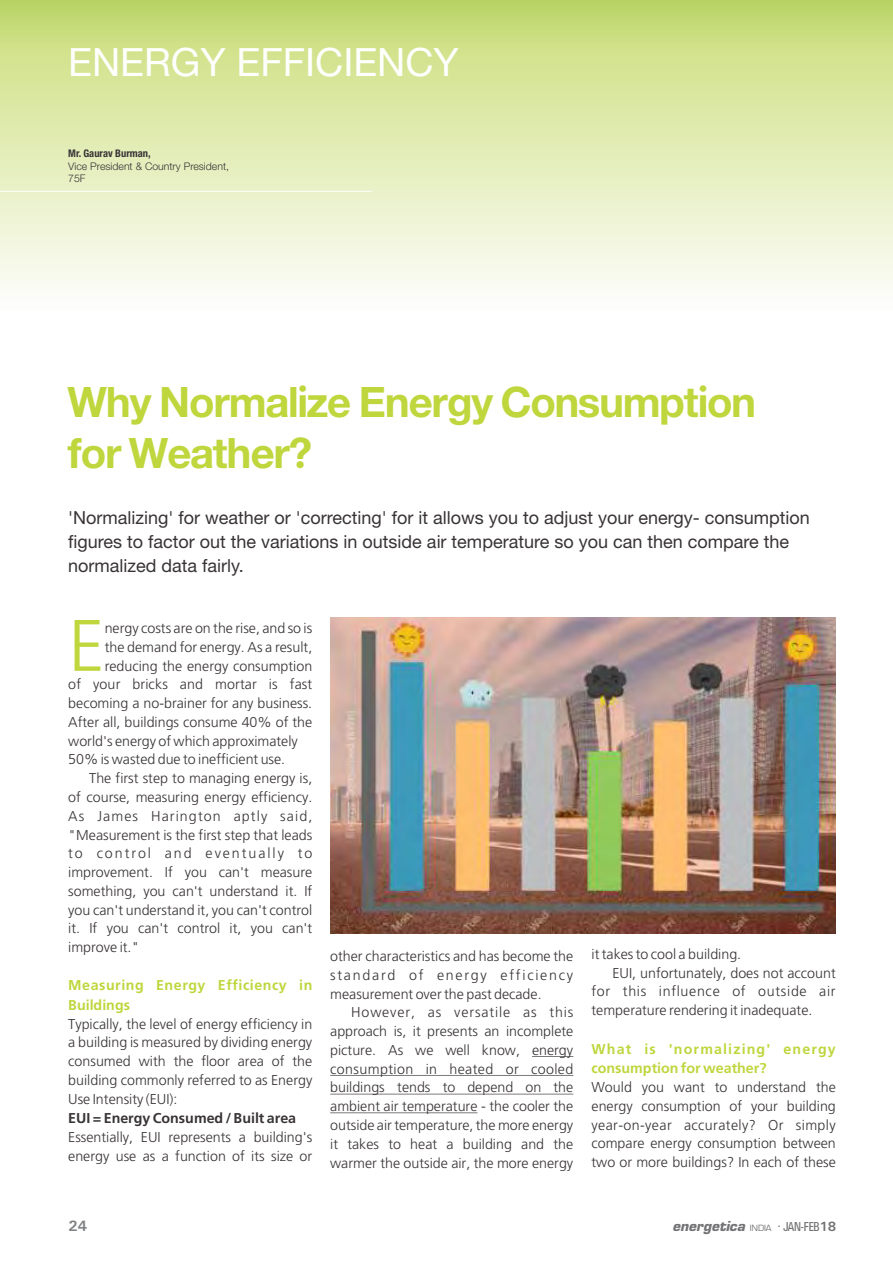
<style>
.page{position:relative;width:893px;height:1263px;background:#fff}
.page>*{position:absolute;margin:0;border:0;box-sizing:border-box;transform-origin:0 0}
.t1{font:300 72.75px "Frutiger";color:#bfd63d}
.t2{font:700 42px/50.2px "Helvetica Neue Sara Lee";color:#bfd63d}
.t3{font:39px "Helvetica Neue LT";color:#fff}
.t4{font:18px/24.2px "Helvetica Neue";color:#383336}
.t5{font:700 15px "Univers";color:#808285}
.t6{font:300 14.25px/18.8px "Frutiger";color:#383336;text-align:justify}
.t7{font:700 14.25px/19.4px "Frutiger";letter-spacing:.08em;color:#bfd63d}
.t8{font:700 14.25px/19.4px "Frutiger";letter-spacing:.035em;color:#bfd63d}
.t9{font:700 14.25px "Frutiger";color:#383336}
.t10{font:300 14.25px "Frutiger";letter-spacing:.05em;color:#383336}
.t11{font:300 14.25px "Frutiger";letter-spacing:.075em;color:#383336}
.t12{font:300 14.25px "Frutiger";letter-spacing:.135em;color:#383336}
.t13{font:italic 700 13.5px "Eurostile LT Std";color:#737375}
.t14{font:300 10.5px/12.5px "Helvetica Neue";color:#383336}
.t15{font:700 condensed 10.5px "Helvetica Neue";color:#383336}
.s1{font-family:"Eurostile Roman DTC";font-weight:400;font-style:normal;font-size:9.45px}
.s2{font-family:"Universal";font-style:normal;font-stretch:condensed}
.s3{font-family:"Universal Condensed";font-weight:400;font-style:normal}
.s4{font-family:"Univers";font-style:normal}
</style>
<div class="page">
<div style="left:0;top:0;width:893px;height:310px;background:linear-gradient(to bottom,#c5da71,#fffffe)"></div>
<hr style="left:532px;top:1056px;width:41px;height:1px;background:#383336">
<hr style="left:330px;top:1075px;width:243px;height:1px;background:#383336">
<hr style="left:330px;top:1094px;width:243px;height:1px;background:#383336">
<hr style="left:330px;top:1112px;width:147px;height:1px;background:#383336">
<svg style="left:0;top:191px;width:373px;height:1px"></svg>
<img style="left:330px;top:618px;width:506px;height:315px">
<h3 class="t3" style="left:68px;top:48px;width:392px">ENERGY EFFICIENCY</h3>
<p class="t15" style="left:68px;top:149px;width:84px">Mr. Gaurav Burman,</p>
<p class="t14" style="left:68px;top:161px;width:162px">Vice President &amp; Country President,<br>75F</p>
<h2 class="t2" style="left:68px;top:381px;width:689px">Why Normalize Energy Consumption for Weather?</h2>
<p class="t4" style="left:68px;top:506px;width:743px">'Normalizing' for weather or 'correcting' for it allows you to adjust your energy- consumption figures to factor out the variations in outside air temperature so you can then compare the normalized data fairly.</p>
<h1 class="t1" style="left:68px;top:616px;width:38px">E</h1>
<p class="t6" style="left:105px;top:620px;width:209px">nergy costs are on the rise, and so is</p>
<p class="t6" style="left:105px;top:638px;width:209px">the demand for energy. As a result,</p>
<p class="t6" style="left:105px;top:657px;width:209px">reducing the energy consumption</p>
<p class="t6" style="left:68px;top:676px;width:246px">of your bricks and mortar is fast</p>
<p class="t6" style="left:68px;top:695px;width:245px">becoming a no-brainer for any business.</p>
<p class="t6" style="left:68px;top:714px;width:245px">After all, buildings consume 40% of the</p>
<p class="t6" style="left:68px;top:732px;width:231px">world's energy of which approximately</p>
<p class="t6" style="left:68px;top:751px;width:218px">50% is wasted due to inefficient use.</p>
<p class="t6" style="left:89px;top:770px;width:225px">The first step to managing energy is,</p>
<p class="t6" style="left:68px;top:789px;width:246px">of course, measuring energy efficiency.</p>
<p class="t11" style="left:68px;top:810px;width:246px">As James Harington aptly said,</p>
<p class="t6" style="left:68px;top:826px;width:246px">"Measurement is the first step that leads</p>
<p class="t12" style="left:68px;top:848px;width:246px">to control and eventually to</p>
<p class="t6" style="left:68px;top:864px;width:245px">improvement. If you can't measure</p>
<p class="t6" style="left:68px;top:883px;width:246px">something, you can't understand it. If</p>
<p class="t6" style="left:68px;top:901px;width:246px">you can't understand it, you can't control</p>
<p class="t6" style="left:68px;top:920px;width:246px">it. If you can't control it, you can't</p>
<p class="t6" style="left:68px;top:939px;width:73px">improve it."</p>
<p class="t8" style="left:68px;top:976px;width:246px">Measuring Energy Efficiency in<br>Buildings</p>
<p class="t6" style="left:68px;top:1015px;width:246px">Typically, the level of energy efficiency in a building is measured by dividing energy consumed with the floor area of the building commonly referred to as Energy Use Intensity (EUI):</p>
<p class="t9" style="left:68px;top:1112px;width:229px">EUI = Energy Consumed / Built area</p>
<p class="t6" style="left:68px;top:1129px;width:246px">Essentially, EUI represents a building's energy use as a function of its size or</p>
<p class="t6" style="left:330px;top:948px;width:245px">other characteristics and has become the standard of energy efficiency measurement over the past decade.</p>
<p class="t6" style="left:330px;top:1004px;width:245px;text-indent:21px">However, as versatile as this approach is, it presents an incomplete picture. As we well know, energy consumption in heated or cooled buildings tends to depend on the ambient air temperature - the cooler the outside air temperature, the more energy it takes to heat a building and the warmer the outside air, the more energy</p>
<p class="t6" style="left:591px;top:945px;width:151px">it takes to cool a building.</p>
<p class="t6" style="left:612px;top:964px;width:225px">EUI, unfortunately, does not account</p>
<p class="t10" style="left:591px;top:985px;width:246px">for this influence of outside air</p>
<p class="t6" style="left:591px;top:1002px;width:222px">temperature rendering it inadequate.</p>
<p class="t7" style="left:591px;top:1040px;width:246px">What is 'normalizing' energy consumption for weather?</p>
<p class="t6" style="left:591px;top:1079px;width:246px">Would you want to understand the energy consumption of your building year-on-year accurately? Or simply compare energy consumption between two or more buildings? In each of these</p>
<p class="t5" style="left:68px;top:1221px;width:20px">24</p>
<p class="t13" style="left:673px;top:1221px;width:165px">energetica <span class="s1">INDIA</span> <span class="s2">·</span> <span class="s3">JAN-FEB</span><span class="s4">18</span></p>
</div>
